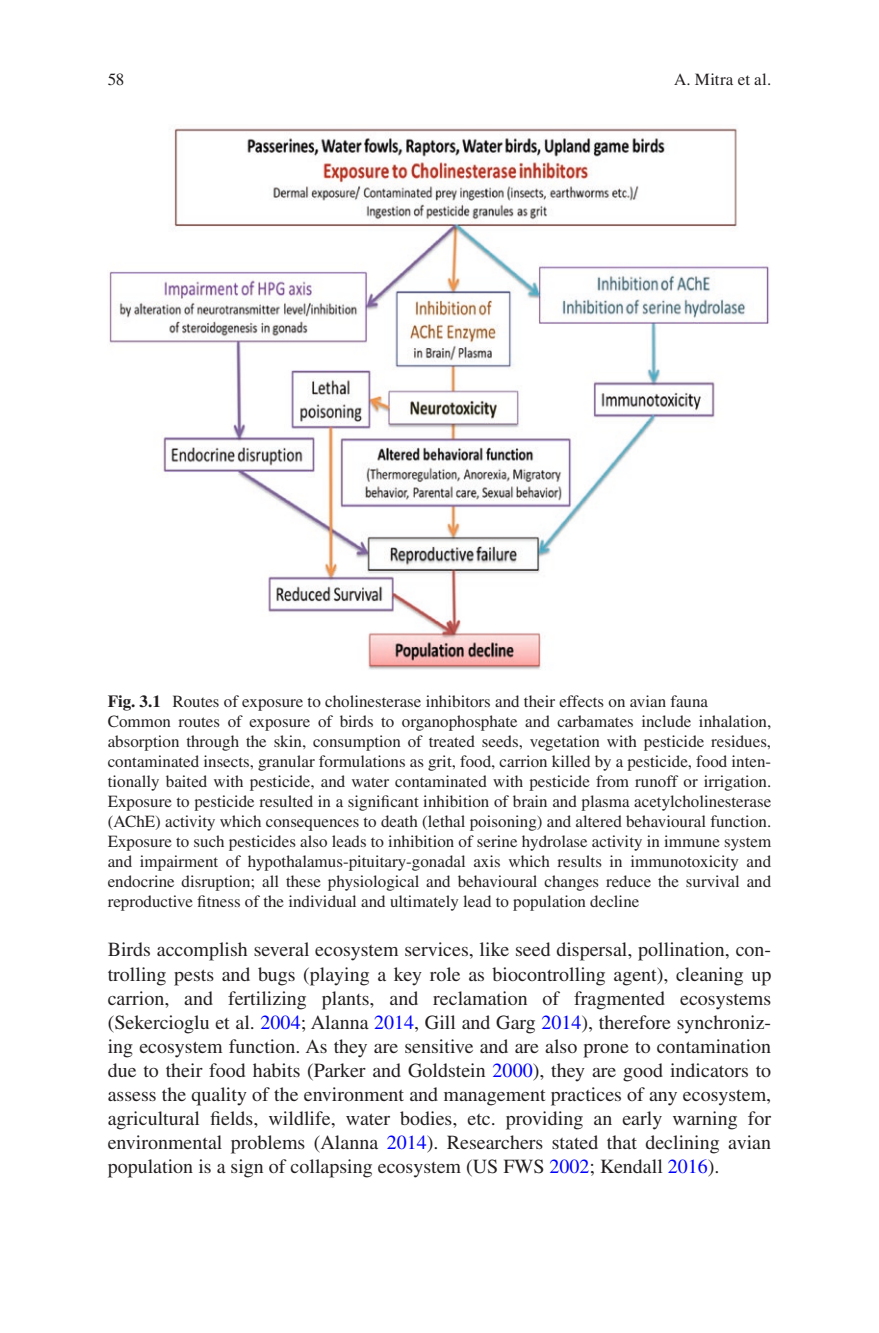
<style>
.page{position:relative;width:879px;height:1333px;background:#fff}
.page>*{position:absolute;margin:0;border:0;box-sizing:border-box;transform-origin:0 0}
.t1{font:20px/24px "Times LT Std";color:#231f20;text-align:justify}
.t2{font:17px/20px "Times LT Std";color:#231f20}
.t3{font:17px "Times LT Std";letter-spacing:.02em;color:#231f20}
.s1{font-weight:700}
.s2{color:#00f}
</style>
<div class="page">
<img style="left:109px;top:128px;width:660px;height:542px">
<p class="t2" style="left:108px;top:69px;width:18px">58</p>
<p class="t3" style="left:674px;top:70px;width:99px">A. Mitra et al.</p>
<p class="t2" style="left:108px;top:691px;width:665px"><span class="s1">Fig. 3.1</span> Routes of exposure to cholinesterase inhibitors and their effects on avian fauna Common routes of exposure of birds to organophosphate and carbamates include inhalation, absorption through the skin, consumption of treated seeds, vegetation with pesticide residues, contaminated insects, granular formulations as grit, food, carrion killed by a pesticide, food inten&shy;tionally baited with pesticide, and water contaminated with pesticide from runoff or irrigation.<br>Exposure to pesticide resulted in a significant inhibition of brain and plasma acetylcholinesterase (AChE) activity which consequences to death (lethal poisoning) and altered behavioural function.<br>Exposure to such pesticides also leads to inhibition of serine hydrolase activity in immune system and impairment of hypothalamus-pituitary-gonadal axis which results in immunotoxicity and endocrine disruption; all these physiological and behavioural changes reduce the survival and reproductive fitness of the individual and ultimately lead to population decline</p>
<p class="t1" style="left:108px;top:937px;width:665px">Birds accomplish several ecosystem services, like seed dispersal, pollination, con&shy;trolling pests and bugs (playing a key role as biocontrolling agent), cleaning up carrion, and fertilizing plants, and reclamation of fragmented ecosystems (Sekercioglu et al. <span class="s2">2004</span>; Alanna <span class="s2">2014</span>, Gill and Garg <span class="s2">2014</span>), therefore synchroniz&shy;ing ecosystem function. As they are sensitive and are also prone to contamination due to their food habits (Parker and Goldstein <span class="s2">2000</span>), they are good indicators to assess the quality of the environment and management practices of any ecosystem, agricultural fields, wildlife, water bodies, etc. providing an early warning for environmental problems (Alanna <span class="s2">2014</span>). Researchers stated that declining avian population is a sign of collapsing ecosystem (US FWS <span class="s2">2002</span>; Kendall <span class="s2">2016</span>).</p>
</div>
